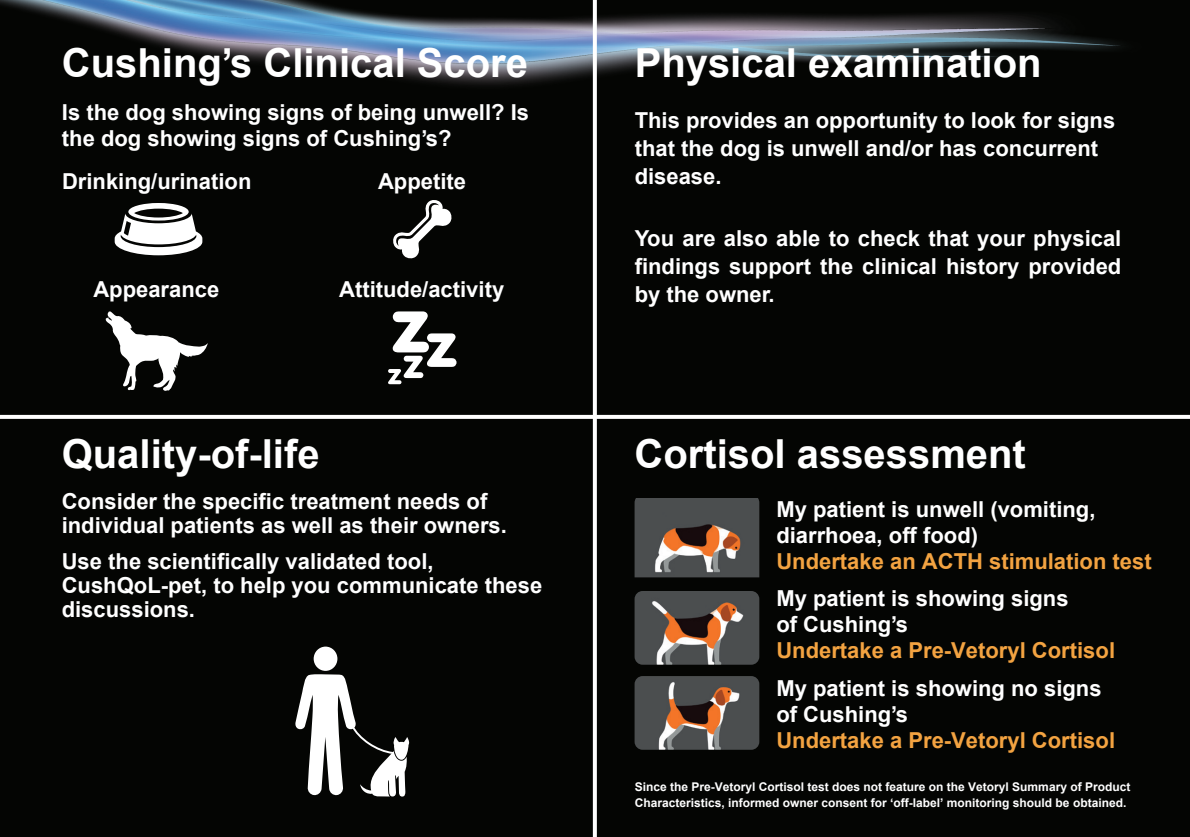
<style>
.page{position:relative;width:1190px;height:837px;background:#fff}
.page>*{position:absolute;margin:0;border:0;box-sizing:border-box;transform-origin:0 0}
.t1{font:700 40px "Arial";color:#fff}
.t2{font:700 22px/26px "Arial";color:#fff}
.t3{font:700 12px/15.4px "Arial";color:#fff}
.s1{color:#f3a341}
</style>
<div class="page">
<div style="left:0;top:0;width:1190px;height:836px;background:#040503"></div>
<img style="left:0;top:0;width:1121px;height:99px">
<svg style="left:593px;top:0;width:4px;height:836px;fill:#fff"></svg>
<svg style="left:0;top:415px;width:1190px;height:4px;fill:#fff"></svg>
<img style="left:634px;top:498px;width:125px;height:79px">
<img style="left:634px;top:591px;width:125px;height:74px">
<img style="left:634px;top:676px;width:125px;height:74px">
<svg style="left:105px;top:311px;width:103px;height:80px"></svg>
<svg style="left:115px;top:203px;width:87px;height:52px"></svg>
<svg style="left:393px;top:200px;width:59px;height:59px"></svg>
<div style="left:314px;top:646px;width:23px;height:25px;background:#fff;border-radius:50%"></div>
<svg style="left:295px;top:674px;width:114px;height:123px"></svg>
<svg style="left:388px;top:311px;width:68px;height:73px"></svg>
<p class="t1" style="left:62px;top:35px;width:468px">Cushing’s Clinical Score</p>
<p class="t2" style="left:62px;top:100px;width:468px">Is the dog showing signs of being unwell? Is the dog showing signs of Cushing’s?</p>
<p class="t2" style="left:62px;top:168px;width:191px">Drinking/urination</p>
<p class="t2" style="left:378px;top:168px;width:89px">Appetite</p>
<p class="t2" style="left:93px;top:276px;width:127px">Appearance</p>
<p class="t2" style="left:339px;top:276px;width:167px">Attitude/activity</p>
<p class="t1" style="left:62px;top:426px;width:259px">Quality-of-life</p>
<p class="t2" style="left:62px;top:490px;width:447px;line-height:24px">Consider the specific treatment needs of individual patients as well as their owners.</p>
<p class="t2" style="left:62px;top:549px;width:482px;line-height:24px">Use the scientifically validated tool,<br>CushQoL-pet, to help you communicate these discussions.</p>
<p class="t1" style="left:634px;top:35px;width:408px">Physical examination</p>
<p class="t2" style="left:634px;top:106px;width:482px;line-height:28px">This provides an opportunity to look for signs that the dog is unwell and/or has concurrent disease.</p>
<p class="t2" style="left:634px;top:224px;width:488px;line-height:28px;text-align:justify">You are also able to check that your physical findings support the clinical history provided by the owner.</p>
<p class="t1" style="left:634px;top:426px;width:393px">Cortisol assessment</p>
<p class="t2" style="left:776px;top:496px;width:377px">My patient is unwell (vomiting, diarrhoea, off food)<br><span class="s1">Undertake an ACTH stimulation test</span></p>
<p class="t2" style="left:776px;top:586px;width:340px">My patient is showing signs<br>of Cushing’s<br><span class="s1">Undertake a Pre-Vetoryl Cortisol</span></p>
<p class="t2" style="left:776px;top:675px;width:340px">My patient is showing no signs of Cushing’s<br><span class="s1">Undertake a Pre-Vetoryl Cortisol</span></p>
<p class="t3" style="left:635px;top:779px;width:497px">Since the Pre-Vetoryl Cortisol test does not feature on the Vetoryl Summary of Product<br>Characteristics, informed owner consent for ‘off-label’ monitoring should be obtained.</p>
</div>
